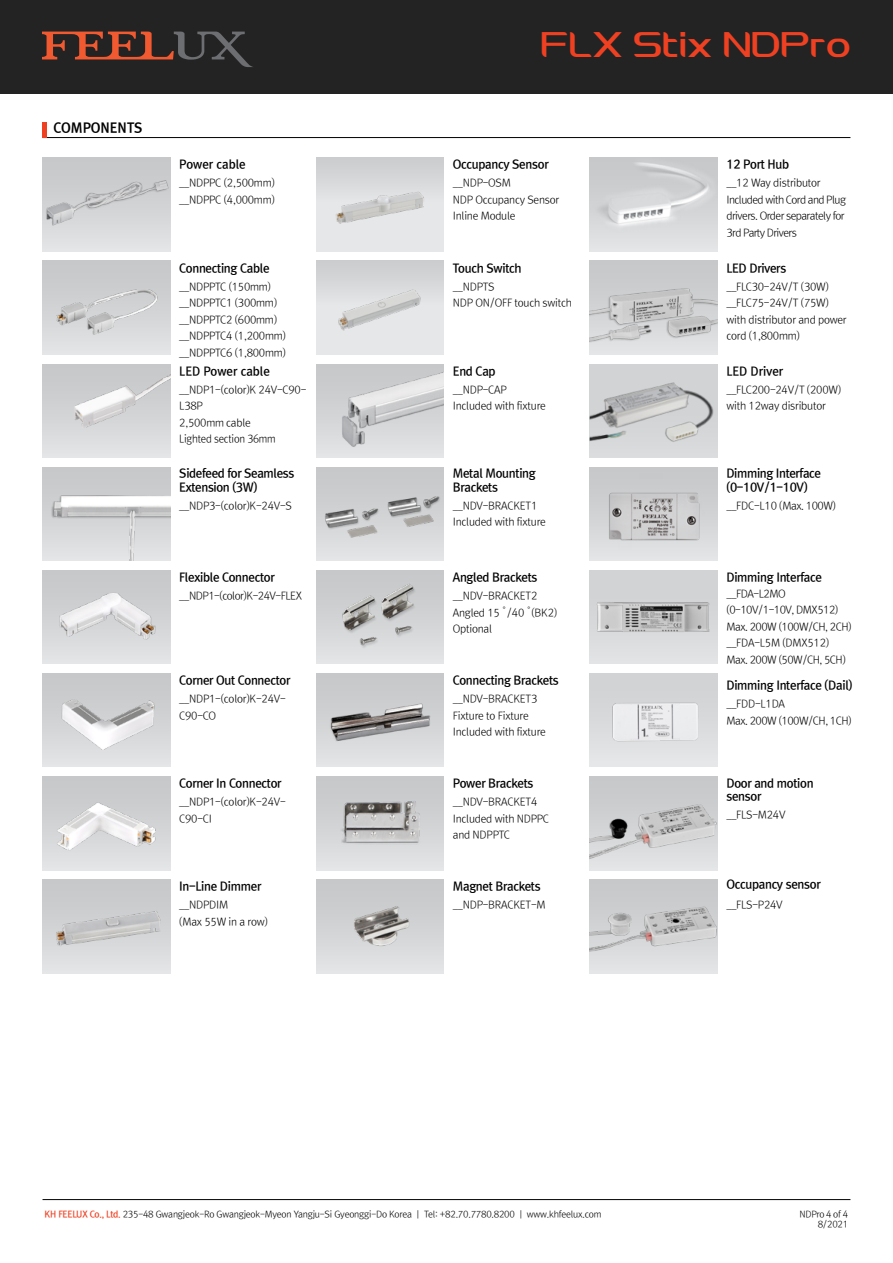
<style>
.page{position:relative;width:893px;height:1263px;background:#fff}
.page>*{position:absolute;margin:0;border:0;box-sizing:border-box;transform-origin:0 0}
.t1{font:37.5px "HH Feelux 2.0";color:#ef4122}
.t2{font:13.5px "Rix Go EB";color:#000}
.t3{font:12px/13.5px "Rix Go B";letter-spacing:-.025em;color:#000}
.t4{font:12px "Rix Go B";color:#000}
.t5{font:10.5px/16.5px "Rix Go L";letter-spacing:-.025em;color:#000}
.t6{font:10.5px/16.5px "Rix Go L";letter-spacing:-.05em;color:#000}
.t7{font:10.5px/16.5px "Rix Go L";letter-spacing:-.055em;color:#000}
.t8{font:9px/10.8px "Rix Go L";letter-spacing:-.025em;color:#000;text-align:right}
.s1{font-family:"Rix Go B";color:#ef4122}
</style>
<div class="page">
<hr style="left:43px;top:1199px;width:807px;height:1px;background:#000">
<img style="left:590px;top:364px;width:127px;height:94px">
<div style="left:0;top:0;width:893px;height:94px;background:#242324"></div>
<svg style="left:42px;top:32px;width:211px;height:35px"></svg>
<img style="left:43px;top:158px;width:127px;height:93px">
<hr style="left:43px;top:137px;width:807px;height:1px;background:#000">
<hr style="left:43px;top:122px;width:4px;height:16px;background:#ef4122">
<svg style="left:43px;top:261px;width:127px;height:93px;background:#d1d3d4"></svg>
<img style="left:43px;top:274px;width:127px;height:72px">
<div style="left:43px;top:364px;width:127px;height:94px;background:linear-gradient(to bottom,#c3c5c6,#e2e3e4)"></div>
<img style="left:74px;top:364px;width:96px;height:63px">
<img style="left:43px;top:467px;width:127px;height:94px">
<svg style="left:43px;top:570px;width:127px;height:94px;background:#d7d9da"></svg>
<img style="left:44px;top:575px;width:126px;height:81px">
<svg style="left:43px;top:880px;width:127px;height:93px;background:#d4d5d7"></svg>
<img style="left:43px;top:894px;width:127px;height:65px">
<img style="left:316px;top:158px;width:128px;height:93px">
<img style="left:43px;top:776px;width:127px;height:94px">
<img style="left:43px;top:673px;width:127px;height:94px">
<img style="left:590px;top:158px;width:127px;height:93px">
<div style="left:590px;top:261px;width:127px;height:93px;background:#c8cacc"></div>
<img style="left:590px;top:288px;width:127px;height:65px">
<svg style="left:590px;top:467px;width:127px;height:94px;background:#d8d9db"></svg>
<img style="left:590px;top:473px;width:127px;height:77px">
<svg style="left:590px;top:880px;width:127px;height:93px;background:#d3d4d6"></svg>
<img style="left:590px;top:889px;width:127px;height:77px">
<div style="left:590px;top:776px;width:127px;height:94px;background:#c8cacc"></div>
<img style="left:590px;top:804px;width:127px;height:66px">
<svg style="left:316px;top:467px;width:128px;height:94px"></svg>
<img style="left:316px;top:474px;width:128px;height:84px">
<div style="left:316px;top:570px;width:128px;height:94px;background:linear-gradient(to bottom,#c3c4c7,#e2e3e4)"></div>
<img style="left:324px;top:573px;width:112px;height:81px">
<img style="left:316px;top:673px;width:128px;height:94px">
<img style="left:316px;top:776px;width:128px;height:94px">
<img style="left:318px;top:364px;width:126px;height:94px">
<img style="left:316px;top:880px;width:128px;height:93px">
<img style="left:316px;top:261px;width:128px;height:93px">
<img style="left:590px;top:673px;width:127px;height:94px">
<div style="left:590px;top:570px;width:127px;height:94px;background:linear-gradient(to right,#dbddde,#dbdcdd)"></div>
<img style="left:591px;top:579px;width:121px;height:71px">
<p class="t2" style="left:54px;top:120px;width:90px">COMPONENTS</p>
<p class="t4" style="left:179px;top:158px;width:68px">Power cable</p>
<p class="t5" style="left:179px;top:175px;width:97px">__NDPPC (2,500mm) __NDPPC (4,000mm)</p>
<p class="t3" style="left:179px;top:261px;width:92px">Connecting Cable</p>
<p class="t5" style="left:179px;top:278px;width:108px">__NDPPTC (150mm) __NDPPTC1 (300mm) __NDPPTC2 (600mm) __NDPPTC4 (1,200mm) __NDPPTC6 (1,800mm)</p>
<p class="t4" style="left:179px;top:364px;width:92px">LED Power cable</p>
<p class="t5" style="left:179px;top:381px;width:129px">__NDP1-(color)K 24V-C90-<br>L38P<br>2,500mm cable<br>Lighted section 36mm</p>
<p class="t3" style="left:179px;top:467px;width:117px">Sidefeed for Seamless<br>Extension (3W)</p>
<p class="t5" style="left:179px;top:497px;width:114px">__NDP3-(color)K-24V-S</p>
<p class="t3" style="left:179px;top:570px;width:97px">Flexible Connector</p>
<p class="t6" style="left:179px;top:587px;width:124px">__NDP1-(color)K-24V-FLEX</p>
<p class="t3" style="left:179px;top:673px;width:113px">Corner Out Connector</p>
<p class="t5" style="left:179px;top:690px;width:108px">__NDP1-(color)K-24V-<br>C90-CO</p>
<p class="t3" style="left:179px;top:777px;width:104px">Corner In Connector</p>
<p class="t5" style="left:179px;top:794px;width:108px">__NDP1-(color)K-24V-<br>C90-CI</p>
<p class="t3" style="left:179px;top:880px;width:84px">In-Line Dimmer</p>
<p class="t5" style="left:179px;top:897px;width:90px">__NDPDIM<br>(Max 55W in a row)</p>
<h1 class="t1" style="left:540px;top:26px;width:312px">FLX Stix NDPro</h1>
<p class="t3" style="left:453px;top:158px;width:97px">Occupancy Sensor</p>
<p class="t5" style="left:453px;top:175px;width:108px">__NDP-OSM<br>NDP Occupancy Sensor<br>Inline Module</p>
<p class="t3" style="left:453px;top:261px;width:70px">Touch Switch</p>
<p class="t5" style="left:453px;top:278px;width:121px">__NDPTS<br>NDP ON/OFF touch switch</p>
<p class="t3" style="left:453px;top:364px;width:44px">End Cap</p>
<p class="t5" style="left:453px;top:381px;width:95px">__NDP-CAP<br>Included with fixture</p>
<p class="t3" style="left:453px;top:467px;width:84px">Metal Mounting<br>Brackets</p>
<p class="t5" style="left:453px;top:497px;width:95px">__NDV-BRACKET1<br>Included with fixture</p>
<p class="t3" style="left:453px;top:570px;width:86px">Angled Brackets</p>
<p class="t5" style="left:453px;top:587px;width:106px">__NDV-BRACKET2<br>Angled 15˚/40˚(BK2)<br>Optional</p>
<p class="t3" style="left:453px;top:673px;width:107px">Connecting Brackets</p>
<p class="t5" style="left:453px;top:690px;width:95px">__NDV-BRACKET3<br>Fixture to Fixture<br>Included with fixture</p>
<p class="t3" style="left:453px;top:777px;width:82px">Power Brackets</p>
<p class="t5" style="left:453px;top:794px;width:98px">__NDV-BRACKET4<br>Included with NDPPC and NDPPTC</p>
<p class="t3" style="left:453px;top:880px;width:89px">Magnet Brackets</p>
<p class="t5" style="left:453px;top:897px;width:94px">__NDP-BRACKET-M</p>
<p class="t3" style="left:726px;top:158px;width:64px">12 Port Hub</p>
<p class="t7" style="left:726px;top:175px;width:121px">__12 Way distributor<br>Included with Cord and Plug drivers. Order separately for<br>3rd Party Drivers</p>
<p class="t3" style="left:726px;top:261px;width:61px">LED Drivers</p>
<p class="t5" style="left:726px;top:278px;width:122px">__FLC30-24V/T (30W) __FLC75-24V/T (75W) with distributor and power cord (1,800mm)</p>
<p class="t4" style="left:726px;top:364px;width:58px">LED Driver</p>
<p class="t5" style="left:726px;top:381px;width:116px">__FLC200-24V/T (200W) with 12way disributor</p>
<p class="t3" style="left:726px;top:467px;width:96px">Dimming Interface (0-10V/1-10V)</p>
<p class="t6" style="left:726px;top:497px;width:111px">__FDC-L10 (Max. 100W)</p>
<p class="t3" style="left:726px;top:570px;width:97px">Dimming Interface</p>
<p class="t6" style="left:726px;top:585px;width:127px">__FDA-L2MO (0-10V/1-10V, DMX512)<br>Max. 200W (100W/CH, 2CH) __FDA-L5M (DMX512)<br>Max. 200W (50W/CH, 5CH)</p>
<p class="t3" style="left:726px;top:679px;width:128px">Dimming Interface (Dail)</p>
<p class="t6" style="left:726px;top:696px;width:127px">__FDD-L1DA<br>Max. 200W (100W/CH, 1CH)</p>
<p class="t3" style="left:726px;top:776px;width:89px">Door and motion sensor</p>
<p class="t5" style="left:726px;top:806px;width:61px">__FLS-M24V</p>
<p class="t3" style="left:726px;top:878px;width:96px">Occupancy sensor</p>
<p class="t5" style="left:726px;top:897px;width:58px">__FLS-P24V</p>
<p class="t8" style="left:799px;top:1208px;width:50px">NDPro of 4<br>8/2021</p>
<p class="t8" style="left:45px;top:1208px;width:558px"><span class="s1">KH FEELUX Co., Ltd.</span> 235-48 Gwangjeok-Ro Gwangjeok-Myeon Yangju-Si Gyeonggi-Do Korea ㅣ Tel: +82.70.7780.8200 ㅣ www.khfeelux.com</p>
<p class="t8" style="left:826px;top:1208px;width:7px">4</p>
</div>
